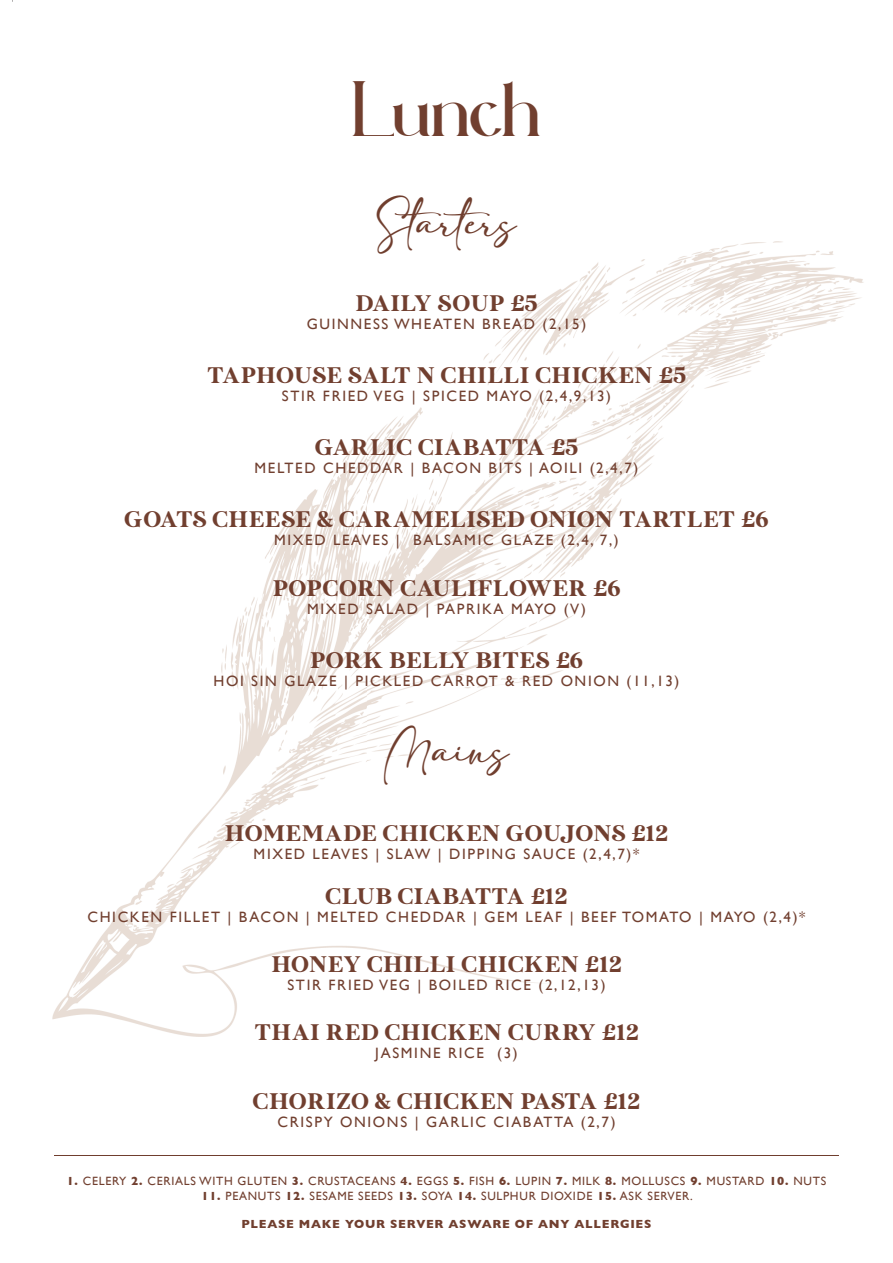
<style>
.page{position:relative;width:893px;height:1263px;background:#fff}
.page>*{position:absolute;margin:0;border:0;box-sizing:border-box;transform-origin:0 0}
.t1{font:39px "Ahganirya Personal Use";color:#713f2f}
.t2{font:30px "adelia";color:#703e2e}
.t3{font:22.5px "MADE Sunflower";letter-spacing:.05em;color:#713f2f}
.t4{font:15px "Gill Sans";letter-spacing:.11em;color:#713f2f}
.t5{font:12px "Gill Sans";letter-spacing:.06em;color:#713f2f}
.t6{font:700 12px "Gill Sans";letter-spacing:.06em;color:#713f2f}
.s1{font-weight:700}
</style>
<div class="page">
<img style="left:12px;top:0;width:723px;height:735px">
<img style="left:735px;top:241px;width:129px;height:135px">
<img style="left:52px;top:735px;width:315px;height:302px">
<hr style="left:54px;top:1155px;width:785px;height:1px;background:#703e2e">
<h1 class="t1" style="left:352px;top:99px;width:191px">Lunch</h1>
<h2 class="t2" style="left:377px;top:207px;width:141px">Starters</h2>
<h3 class="t3" style="left:356px;top:290px;width:183px">DAILY SOUP £5</h3>
<p class="t4" style="left:307px;top:315px;width:281px">GUINNESS WHEATEN BREAD (2,15)</p>
<h3 class="t3" style="left:207px;top:362px;width:480px">TAPHOUSE SALT N CHILLI CHICKEN £5</h3>
<p class="t4" style="left:282px;top:387px;width:331px">STIR FRIED VEG | SPICED MAYO (2,4,9,13)</p>
<h3 class="t3" style="left:315px;top:434px;width:264px">GARLIC CIABATTA £5</h3>
<p class="t4" style="left:255px;top:459px;width:385px">MELTED CHEDDAR | BACON BITS | AOILI (2,4,7)</p>
<h3 class="t3" style="left:125px;top:506px;width:644px">GOATS CHEESE &amp; CARAMELISED ONION TARTLET £6</h3>
<p class="t4" style="left:274px;top:531px;width:346px">MIXED LEAVES | BALSAMIC GLAZE (2,4, 7,)</p>
<h3 class="t3" style="left:273px;top:575px;width:348px">POPCORN CAULIFLOWER £6</h3>
<p class="t4" style="left:307px;top:600px;width:280px">MIXED SALAD | PAPRIKA MAYO (V)</p>
<h3 class="t3" style="left:310px;top:647px;width:274px">PORK BELLY BITES £6</h3>
<p class="t4" style="left:213px;top:672px;width:467px">HOI SIN GLAZE | PICKLED CARROT &amp; RED ONION (11,13)</p>
<h2 class="t2" style="left:384px;top:735px;width:126px">Mains</h2>
<h3 class="t3" style="left:225px;top:820px;width:444px">HOMEMADE CHICKEN GOUJONS £12</h3>
<p class="t4" style="left:254px;top:845px;width:387px">MIXED LEAVES | SLAW | DIPPING SAUCE (2,4,7)*</p>
<h3 class="t3" style="left:326px;top:883px;width:243px">CLUB CIABATTA £12</h3>
<p class="t4" style="left:87px;top:908px;width:720px">CHICKEN FILLET | BACON | MELTED CHEDDAR | GEM LEAF | BEEF TOMATO | MAYO (2,4)*</p>
<h3 class="t3" style="left:272px;top:952px;width:351px">HONEY CHILLI CHICKEN £12</h3>
<p class="t4" style="left:287px;top:976px;width:320px">STIR FRIED VEG | BOILED RICE (2,12,13)</p>
<h3 class="t3" style="left:255px;top:1020px;width:385px">THAI RED CHICKEN CURRY £12</h3>
<p class="t4" style="left:375px;top:1044px;width:144px">JASMINE RICE (3)</p>
<h3 class="t3" style="left:253px;top:1088px;width:388px">CHORIZO &amp; CHICKEN PASTA £12</h3>
<p class="t4" style="left:277px;top:1113px;width:340px">CRISPY ONIONS | GARLIC CIABATTA (2,7)</p>
<p class="t5" style="left:67px;top:1174px;width:761px"><span class="s1">1.</span> CELERY <span class="s1">2.</span> CERIALS WITH GLUTEN <span class="s1">3.</span> CRUSTACEANS <span class="s1">4.</span> EGGS <span class="s1">5.</span> FISH <span class="s1">6.</span> LUPIN <span class="s1">7.</span> MILK <span class="s1">8.</span> MOLLUSCS <span class="s1">9.</span> MUSTARD <span class="s1">10.</span> NUTS</p>
<p class="t5" style="left:202px;top:1188px;width:493px"><span class="s1">11.</span> PEANUTS <span class="s1">12.</span> SESAME SEEDS <span class="s1">13.</span> SOYA <span class="s1">14.</span> SULPHUR DIOXIDE <span class="s1">15.</span> ASK SERVER.</p>
<p class="t6" style="left:242px;top:1215px;width:411px">PLEASE MAKE YOUR SERVER ASWARE OF ANY ALLERGIES</p>
</div>
